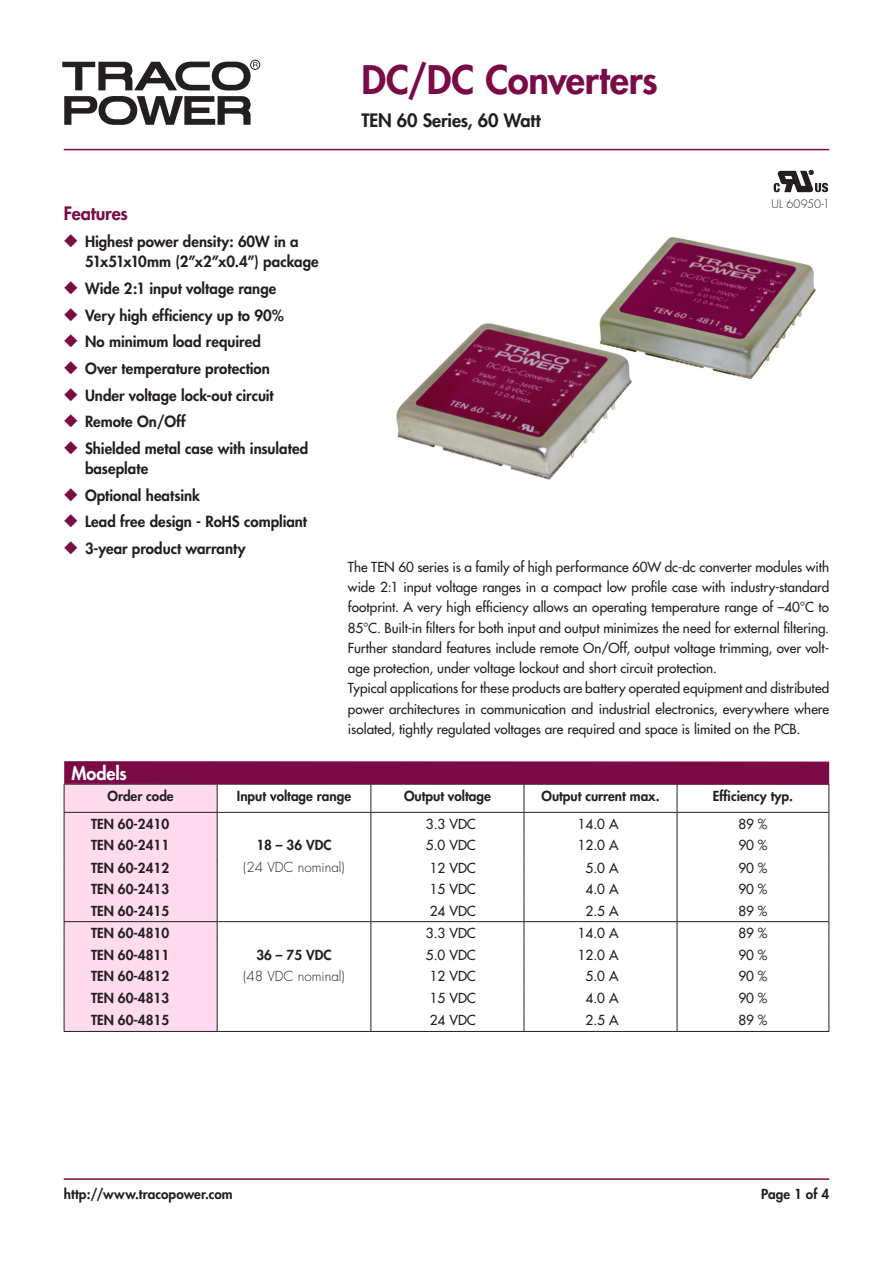
<style>
.page{position:relative;width:893px;height:1263px;background:#fff}
.page>*{position:absolute;margin:0;border:0;box-sizing:border-box;transform-origin:0 0}
.t1{font:800 38.25px "Futura";letter-spacing:-.005em;color:#7b0b46}
.t2{font:800 18px "Futura";letter-spacing:-.01em;color:#231f20}
.t3{font:800 18px "Futura";letter-spacing:-.01em;color:#7b0b46}
.t4{font:800 18px "Futura";letter-spacing:-.005em;color:#fff}
.t5{font:800 15px/20.2px "Futura";color:#231f20}
.t6{font:13.5px/20.2px "Futura";color:#231f20}
.t7{font:800 13.5px "Futura";color:#231f20}
.t8{font:300 13.5px "Futura";color:#231f20}
.t9{font:300 11.25px "Futura";letter-spacing:.01em;color:#231f20}
.s1{color:#7b0b46}
</style>
<div class="page">
<div style="left:250px;top:60px;width:10px;height:10px;border:1px solid #231f20;border-radius:50%"></div>
<svg style="left:64px;top:96px;width:187px;height:29px"></svg>
<svg style="left:62px;top:62px;width:196px;height:28px"></svg>
<hr style="left:64px;top:1178px;width:765px;height:2px;background:#7b0b46">
<hr style="left:64px;top:149px;width:765px;height:1px;background:#7b0b46">
<img style="left:396px;top:237px;width:420px;height:243px">
<svg style="left:774px;top:170px;width:54px;height:22px"></svg>
<hr style="left:64px;top:1031px;width:153px;height:1px;background:#231f20">
<hr style="left:217px;top:1031px;width:154px;height:1px;background:#231f20">
<hr style="left:371px;top:1031px;width:153px;height:1px;background:#231f20">
<hr style="left:524px;top:1031px;width:153px;height:1px;background:#231f20">
<hr style="left:677px;top:1031px;width:152px;height:1px;background:#231f20">
<svg style="left:64px;top:761px;width:766px;height:270px"></svg>
<h2 class="t3" style="left:64px;top:202px;width:66px">Features</h2>
<p class="t5" style="left:85px;top:231px;width:235px;text-indent:-21px"><span class="s1">◆</span> Highest power density: 60W in a<br>51x51x10mm (2”x2”x0.4”) package</p>
<p class="t5" style="left:64px;top:278px;width:214px"><span class="s1">◆</span> Wide 2:1 input voltage range</p>
<p class="t5" style="left:64px;top:305px;width:222px"><span class="s1">◆</span> Very high efficiency up to 90%</p>
<p class="t5" style="left:64px;top:332px;width:199px"><span class="s1">◆</span> No minimum load required</p>
<p class="t5" style="left:64px;top:358px;width:208px"><span class="s1">◆</span> Over temperature protection</p>
<p class="t5" style="left:64px;top:385px;width:211px"><span class="s1">◆</span> Under voltage lock-out circuit</p>
<p class="t5" style="left:64px;top:411px;width:124px"><span class="s1">◆</span> Remote On/Off</p>
<p class="t5" style="left:85px;top:438px;width:225px;text-indent:-21px"><span class="s1">◆</span> Shielded metal case with insulated baseplate</p>
<p class="t5" style="left:64px;top:485px;width:138px"><span class="s1">◆</span> Optional heatsink</p>
<p class="t5" style="left:64px;top:512px;width:245px"><span class="s1">◆</span> Lead free design - RoHS compliant</p>
<p class="t5" style="left:64px;top:538px;width:183px"><span class="s1">◆</span> 3-year product warranty</p>
<h2 class="t4" style="left:71px;top:762px;width:57px">Models</h2>
<h1 class="t1" style="left:361px;top:56px;width:298px">DC/DC Converters</h1>
<h2 class="t2" style="left:361px;top:109px;width:181px">TEN 60 Series, 60 Watt</h2>
<p class="t9" style="left:772px;top:197px;width:60px">UL 60950-1</p>
<p class="t6" style="left:348px;top:557px;width:483px">The TEN 60 series is a family of high performance 60W dc-dc converter modules with wide 2:1 input voltage ranges in a compact low profile case with industry-standard footprint. A very high efficiency allows an operating temperature range of –40°C to 85°C. Built-in filters for both input and output minimizes the need for external filtering.<br>Further standard features include remote On/Off, output voltage trimming, over volt&shy;age protection, under voltage lockout and short circuit protection.<br>Typical applications for these products are battery operated equipment and distributed power architectures in communication and industrial electronics, everywhere where isolated, tightly regulated voltages are required and space is limited on the PCB.</p>
<p class="t7" style="left:108px;top:787px;width:68px">Order code</p>
<p class="t7" style="left:237px;top:787px;width:116px">Input voltage range</p>
<p class="t7" style="left:404px;top:787px;width:88px">Output voltage</p>
<p class="t7" style="left:541px;top:787px;width:120px">Output current max.</p>
<p class="t7" style="left:713px;top:787px;width:82px">Efficiency typ.</p>
<p class="t7" style="left:91px;top:815px;width:80px">TEN 60-2410</p>
<p class="t6" style="left:426px;top:813px;width:51px">3.3 VDC</p>
<p class="t6" style="left:578px;top:813px;width:42px">14.0 A</p>
<p class="t6" style="left:738px;top:813px;width:31px">89 %</p>
<p class="t7" style="left:91px;top:837px;width:80px">TEN 60-2411</p>
<p class="t7" style="left:256px;top:837px;width:77px">18 – 36 VDC</p>
<p class="t6" style="left:426px;top:835px;width:51px">5.0 VDC</p>
<p class="t6" style="left:578px;top:835px;width:42px">12.0 A</p>
<p class="t6" style="left:738px;top:835px;width:31px">90 %</p>
<p class="t7" style="left:91px;top:859px;width:80px">TEN 60-2412</p>
<p class="t8" style="left:243px;top:859px;width:103px">(24 VDC nominal)</p>
<p class="t6" style="left:430px;top:857px;width:48px">12 VDC</p>
<p class="t6" style="left:586px;top:857px;width:34px">5.0 A</p>
<p class="t6" style="left:738px;top:857px;width:31px">90 %</p>
<p class="t7" style="left:91px;top:881px;width:80px">TEN 60-2413</p>
<p class="t6" style="left:430px;top:879px;width:48px">15 VDC</p>
<p class="t6" style="left:586px;top:879px;width:34px">4.0 A</p>
<p class="t6" style="left:738px;top:879px;width:31px">90 %</p>
<p class="t7" style="left:91px;top:902px;width:80px">TEN 60-2415</p>
<p class="t6" style="left:430px;top:901px;width:48px">24 VDC</p>
<p class="t6" style="left:586px;top:901px;width:34px">2.5 A</p>
<p class="t6" style="left:738px;top:901px;width:31px">89 %</p>
<p class="t7" style="left:91px;top:924px;width:80px">TEN 60-4810</p>
<p class="t6" style="left:426px;top:923px;width:51px">3.3 VDC</p>
<p class="t6" style="left:578px;top:923px;width:42px">14.0 A</p>
<p class="t6" style="left:738px;top:923px;width:31px">89 %</p>
<p class="t7" style="left:91px;top:946px;width:80px">TEN 60-4811</p>
<p class="t7" style="left:256px;top:946px;width:77px">36 – 75 VDC</p>
<p class="t6" style="left:426px;top:944px;width:51px">5.0 VDC</p>
<p class="t6" style="left:578px;top:944px;width:42px">12.0 A</p>
<p class="t6" style="left:738px;top:944px;width:31px">90 %</p>
<p class="t7" style="left:91px;top:968px;width:80px">TEN 60-4812</p>
<p class="t8" style="left:243px;top:968px;width:103px">(48 VDC nominal)</p>
<p class="t6" style="left:430px;top:966px;width:48px">12 VDC</p>
<p class="t6" style="left:586px;top:966px;width:34px">5.0 A</p>
<p class="t6" style="left:738px;top:966px;width:31px">90 %</p>
<p class="t7" style="left:91px;top:989px;width:80px">TEN 60-4813</p>
<p class="t6" style="left:430px;top:988px;width:48px">15 VDC</p>
<p class="t6" style="left:586px;top:988px;width:34px">4.0 A</p>
<p class="t6" style="left:738px;top:988px;width:31px">90 %</p>
<p class="t7" style="left:91px;top:1012px;width:80px">TEN 60-4815</p>
<p class="t6" style="left:430px;top:1010px;width:48px">24 VDC</p>
<p class="t6" style="left:586px;top:1010px;width:34px">2.5 A</p>
<p class="t6" style="left:738px;top:1010px;width:31px">89 %</p>
<p class="t7" style="left:64px;top:1185px;width:170px">http://www.tracopower.com</p>
<p class="t7" style="left:761px;top:1185px;width:69px">Page 1 of 4</p>
</div>
